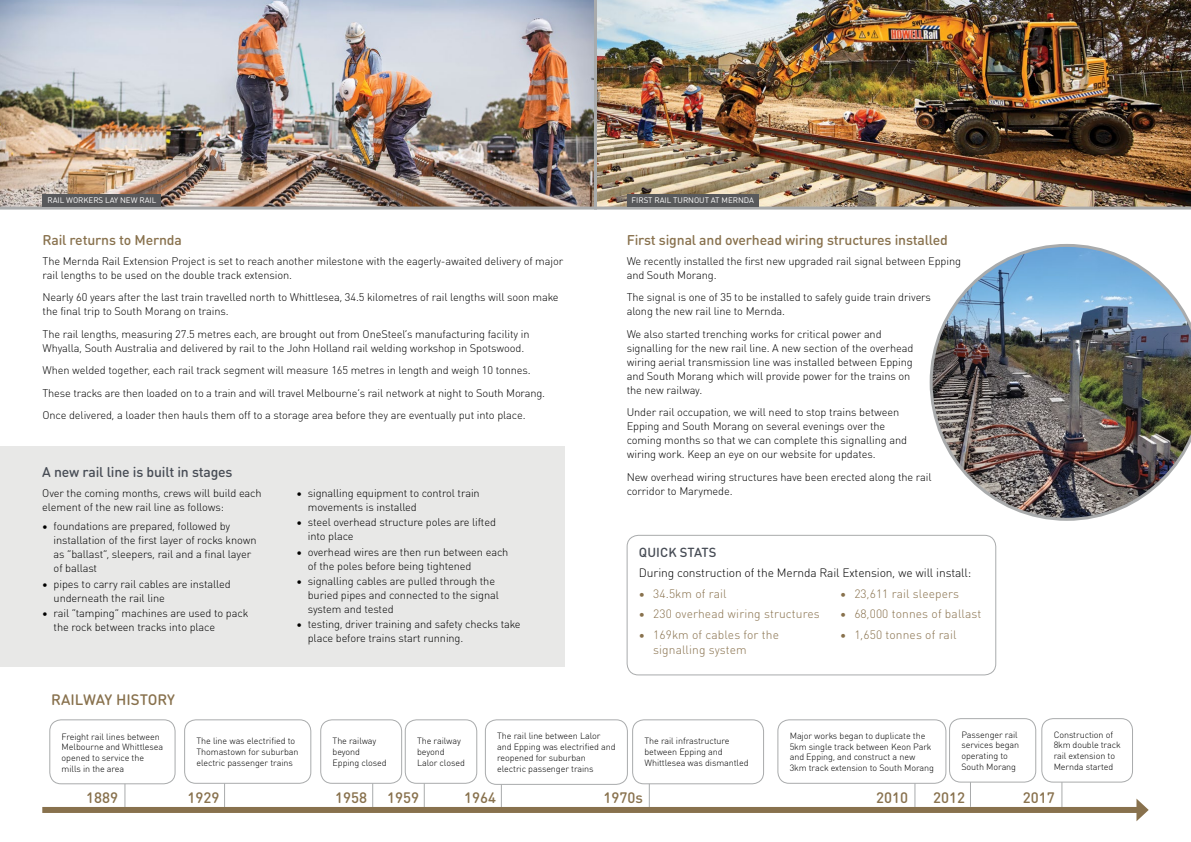
<style>
.page{position:relative;width:1191px;height:842px;background:#fff}
.page>*{position:absolute;margin:0;border:0;box-sizing:border-box;transform-origin:0 0}
.t1{font:500 15px "DIN Round OT";color:#88714d}
.t2{font:500 14px "DIN Round OT";letter-spacing:-.01em;color:#88714d}
.t3{font:500 14px "DIN Round OT";letter-spacing:-.01em;color:#474c55}
.t4{font:500 13px "DIN Round OT";letter-spacing:.005em;color:#474c55}
.t5{font:300 12px/15px "DIN Round OT";letter-spacing:.01em;color:#88714d}
.t6{font:300 12px "DIN Round OT";letter-spacing:-.01em;color:#000}
.t7{font:300 11px/14px "DIN Round OT";letter-spacing:-.01em;color:#000}
.t8{font:300 9px/10.8px "DIN Round OT";letter-spacing:-.01em;color:#000}
.t9{font:8px "DIN Round OT";letter-spacing:-.005em;color:#fff}
</style>
<div class="page">
<div style="left:0;top:446px;width:564px;height:220px;background:#e8e8e7"></div>
<img style="left:0;top:0;width:1191px;height:207px">
<hr style="left:0;top:207px;width:1191px;height:3px;background:#a9abac">
<div style="left:626px;top:194px;width:132px;height:13px;background:#58595b"></div>
<div style="left:43px;top:194px;width:118px;height:13px;background:#58595b"></div>
<hr style="left:594px;top:0;width:3px;height:210px;background:#a9abac">
<img style="left:929px;top:244px;width:262px;height:277px">
<div style="left:626px;top:535px;width:370px;height:140px;border:1px solid #a9abac;border-radius:11px"></div>
<hr style="left:224px;top:773px;width:1px;height:37px;background:#a9abac">
<hr style="left:372px;top:773px;width:1px;height:37px;background:#a9abac">
<hr style="left:501px;top:742px;width:1px;height:66px;background:#a9abac">
<hr style="left:1061px;top:765px;width:1px;height:45px;background:#a9abac">
<hr style="left:124px;top:742px;width:1px;height:66px;background:#a9abac">
<hr style="left:424px;top:751px;width:1px;height:59px;background:#a9abac">
<hr style="left:649px;top:745px;width:1px;height:65px;background:#a9abac">
<hr style="left:914px;top:768px;width:1px;height:40px;background:#a9abac">
<hr style="left:970px;top:774px;width:1px;height:33px;background:#a9abac">
<div style="left:42px;top:807px;width:1099px;height:6px;background:#88714d"></div>
<svg style="left:1136px;top:799px;width:12px;height:22px"></svg>
<div style="left:50px;top:720px;width:125px;height:64px;background:#fff;border-radius:11px"></div>
<div style="left:49px;top:719px;width:127px;height:65px;border:1px solid #a9abac;border-radius:11px"></div>
<div style="left:185px;top:720px;width:126px;height:63px;background:#fff;border-radius:11px"></div>
<div style="left:184px;top:719px;width:127px;height:65px;border:1px solid #a9abac;border-radius:11px"></div>
<div style="left:321px;top:720px;width:81px;height:63px;background:#fff;border-radius:11px"></div>
<div style="left:320px;top:719px;width:82px;height:65px;border:1px solid #a9abac;border-radius:11px"></div>
<div style="left:405px;top:720px;width:72px;height:63px;background:#fff;border-radius:11px"></div>
<div style="left:405px;top:719px;width:72px;height:65px;border:1px solid #a9abac;border-radius:11px"></div>
<div style="left:485px;top:720px;width:142px;height:64px;background:#fff;border-radius:11px"></div>
<div style="left:485px;top:719px;width:143px;height:66px;border:1px solid #a9abac;border-radius:11px"></div>
<div style="left:632px;top:720px;width:131px;height:64px;background:#fff;border-radius:11px"></div>
<div style="left:632px;top:719px;width:132px;height:65px;border:1px solid #a9abac;border-radius:11px"></div>
<div style="left:778px;top:720px;width:168px;height:63px;background:#fff;border-radius:11px"></div>
<div style="left:777px;top:719px;width:169px;height:65px;border:1px solid #a9abac;border-radius:11px"></div>
<div style="left:949px;top:719px;width:86px;height:63px;background:#fff;border-radius:11px"></div>
<div style="left:949px;top:718px;width:87px;height:65px;border:1px solid #a9abac;border-radius:11px"></div>
<div style="left:1041px;top:719px;width:91px;height:63px;background:#fff;border-radius:11px"></div>
<div style="left:1041px;top:718px;width:92px;height:64px;border:1px solid #a9abac;border-radius:11px"></div>
<p class="t9" style="left:48px;top:195px;width:110px">RAIL WORKERS LAY NEW RAIL</p>
<p class="t9" style="left:631px;top:195px;width:124px">FIRST RAIL TURNOUT AT MERNDA</p>
<p class="t2" style="left:43px;top:231px;width:141px">Rail returns to Mernda</p>
<p class="t7" style="left:43px;top:254px;width:522px">The Mernda Rail Extension Project is set to reach another milestone with the eagerly-awaited delivery of major rail lengths to be used on the double track extension.</p>
<p class="t7" style="left:43px;top:290px;width:517px">Nearly 60 years after the last train travelled north to Whittlesea, 34.5 kilometres of rail lengths will soon make the final trip to South Morang on trains.</p>
<p class="t7" style="left:43px;top:327px;width:488px">The rail lengths, measuring 27.5 metres each, are brought out from OneSteel’s manufacturing facility in<br>Whyalla, South Australia and delivered by rail to the John Holland rail welding workshop in Spotswood.</p>
<p class="t7" style="left:43px;top:359px;width:504px;line-height:22.5px">When welded together, each rail track segment will measure 165 metres in length and weigh 10 tonnes.<br>These tracks are then loaded on to a train and will travel Melbourne’s rail network at night to South Morang.<br>Once delivered, a loader then hauls them off to a storage area before they are eventually put into place.</p>
<p class="t2" style="left:626px;top:231px;width:323px">First signal and overhead wiring structures installed</p>
<p class="t7" style="left:626px;top:254px;width:336px">We recently installed the first new upgraded rail signal between Epping and South Morang.</p>
<p class="t7" style="left:626px;top:290px;width:306px">The signal is one of 35 to be installed to safely guide train drivers along the new rail line to Mernda.</p>
<p class="t7" style="left:626px;top:327px;width:288px">We also started trenching works for critical power and signalling for the new rail line. A new section of the overhead wiring aerial transmission line was installed between Epping and South Morang which will provide power for the trains on the new railway.</p>
<p class="t7" style="left:626px;top:405px;width:282px">Under rail occupation, we will need to stop trains between Epping and South Morang on several evenings over the coming months so that we can complete this signalling and wiring work. Keep an eye on our website for updates.</p>
<p class="t7" style="left:626px;top:470px;width:306px">New overhead wiring structures have been erected along the rail corridor to Marymede.</p>
<p class="t3" style="left:42px;top:463px;width:192px">A new rail line is built in stages</p>
<p class="t7" style="left:42px;top:486px;width:221px">Over the coming months, crews will build each element of the new rail line as follows:</p>
<p class="t7" style="left:54px;top:519px;width:204px;text-indent:-11px">• foundations are prepared, followed by installation of the first layer of rocks known as “ballast”, sleepers, rail and a final layer of ballast</p>
<p class="t7" style="left:54px;top:577px;width:178px;text-indent:-11px">• pipes to carry rail cables are installed underneath the rail line</p>
<p class="t7" style="left:54px;top:606px;width:196px;text-indent:-11px">• rail “tamping” machines are used to pack the rock between tracks into place</p>
<p class="t7" style="left:308px;top:486px;width:173px;text-indent:-11px">• signalling equipment to control train movements is installed</p>
<p class="t7" style="left:308px;top:515px;width:190px;text-indent:-11px">• steel overhead structure poles are lifted into place</p>
<p class="t7" style="left:308px;top:544px;width:202px;text-indent:-11px">• overhead wires are then run between each of the poles before being tightened</p>
<p class="t7" style="left:308px;top:574px;width:193px;text-indent:-11px">• signalling cables are pulled through the buried pipes and connected to the signal system and tested</p>
<p class="t7" style="left:308px;top:617px;width:214px;text-indent:-11px">• testing, driver training and safety checks take place before trains start running.</p>
<p class="t4" style="left:639px;top:544px;width:79px">QUICK STATS</p>
<p class="t6" style="left:639px;top:565px;width:334px">During construction of the Mernda Rail Extension, we will install:</p>
<p class="t5" style="left:639px;top:586px;width:89px">• 34.5km of rail</p>
<p class="t5" style="left:639px;top:606px;width:182px">• 230 overhead wiring structures</p>
<p class="t5" style="left:653px;top:627px;width:127px;text-indent:-14px">• 169km of cables for the signalling system</p>
<p class="t5" style="left:840px;top:586px;width:120px">• 23,611 rail sleepers</p>
<p class="t5" style="left:840px;top:606px;width:143px">• 68,000 tonnes of ballast</p>
<p class="t5" style="left:840px;top:627px;width:118px">• 1,650 tonnes of rail</p>
<h1 class="t1" style="left:51px;top:689px;width:125px">RAILWAY HISTORY</h1>
<p class="t8" style="left:62px;top:731px;width:103px">Freight rail lines between<br>Melbourne and Whittlesea opened to service the mills in the area</p>
<p class="t8" style="left:196px;top:735px;width:104px">The line was electrified to<br>Thomastown for suburban electric passenger trains</p>
<p class="t8" style="left:332px;top:735px;width:56px">The railway beyond<br>Epping closed</p>
<p class="t8" style="left:417px;top:735px;width:49px">The railway beyond<br>Lalor closed</p>
<p class="t8" style="left:497px;top:731px;width:120px">The rail line between Lalor and Epping was electrified and reopened for suburban electric passenger trains</p>
<p class="t8" style="left:644px;top:736px;width:106px">The rail infrastructure between Epping and<br>Whittlesea was dismantled</p>
<p class="t8" style="left:789px;top:730px;width:146px">Major works began to duplicate the 5km single track between Keon Park and Epping, and construct a new 3km track extension to South Morang</p>
<p class="t8" style="left:961px;top:729px;width:59px">Passenger rail services began operating to<br>South Morang</p>
<p class="t8" style="left:1053px;top:729px;width:68px">Construction of<br>8km double track rail extension to<br>Mernda started</p>
<h1 class="t1" style="left:86px;top:788px;width:33px">1889</h1>
<h1 class="t1" style="left:187px;top:788px;width:33px">1929</h1>
<h1 class="t1" style="left:335px;top:788px;width:33px">1958</h1>
<h1 class="t1" style="left:387px;top:788px;width:33px">1959</h1>
<h1 class="t1" style="left:464px;top:788px;width:33px">1964</h1>
<h1 class="t1" style="left:603px;top:788px;width:41px">1970s</h1>
<h1 class="t1" style="left:876px;top:788px;width:33px">2010</h1>
<h1 class="t1" style="left:933px;top:788px;width:33px">2012</h1>
<h1 class="t1" style="left:1023px;top:788px;width:33px">2017</h1>
</div>
